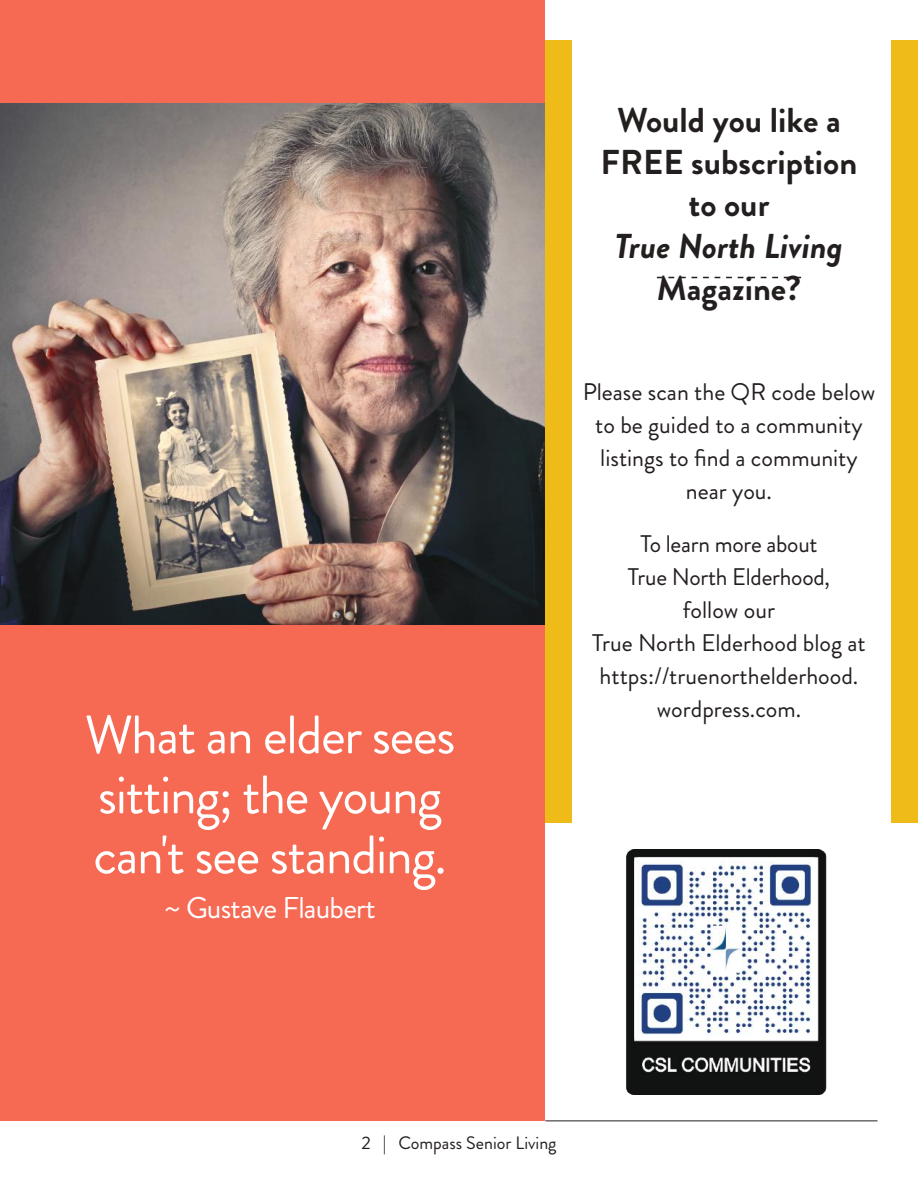
<style>
.page{position:relative;width:918px;height:1188px;background:#fff}
.page>*{position:absolute;margin:0;border:0;box-sizing:border-box;transform-origin:0 0}
.t1{font:54px/60px "Brandon Grotesque";letter-spacing:-.025em;color:#fff}
.t2{font:700 34.5px/42px "Brandon Grotesque";color:#241f1f;text-align:center}
.t3{font:italic 700 34.5px "Brandon Grotesque";color:#241f1f}
.t4{font:30px "Brandon Grotesque";letter-spacing:-.025em;color:#fff}
.t5{font:24px/33px "Brandon Grotesque";color:#241f1f;text-align:center}
.t6{font:18px "Brandon Grotesque";color:#241f1f}
</style>
<div class="page">
<div style="left:0;top:0;width:545px;height:1120px;background:#f66a54"></div>
<img style="left:0;top:104px;width:545px;height:520px">
<hr style="left:545px;top:1120px;width:333px;height:1px;background:#241f1f">
<svg style="left:657px;top:277px;width:144px;height:1px"></svg>
<div style="left:545px;top:40px;width:27px;height:784px;background:#efbb18"></div>
<div style="left:891px;top:40px;width:27px;height:784px;background:#efbb18"></div>
<img style="left:626px;top:849px;width:201px;height:246px">
<h1 class="t1" style="left:85px;top:706px;width:372px">What an elder sees sitting; the young can't see standing.</h1>
<p class="t4" style="left:164px;top:887px;width:213px">~ Gustave Flaubert</p>
<h2 class="t2" style="left:601px;top:100px;width:258px">Would you like a<br>FREE subscription to our</h2>
<h2 class="t3" style="left:615px;top:222px;width:230px">True North Living</h2>
<h2 class="t2" style="left:657px;top:268px;width:146px">Magazine?</h2>
<p class="t5" style="left:583px;top:376px;width:294px">Please scan the QR code below to be guided to a community listings to find a community near you.</p>
<p class="t5" style="left:592px;top:528px;width:275px">To learn more about<br>True North Elderhood,<br>follow our<br>True North Elderhood blog at https://truenorthelderhood. wordpress.com.</p>
<p class="t6" style="left:361px;top:1130px;width:197px">2 | Compass Senior Living</p>
</div>
